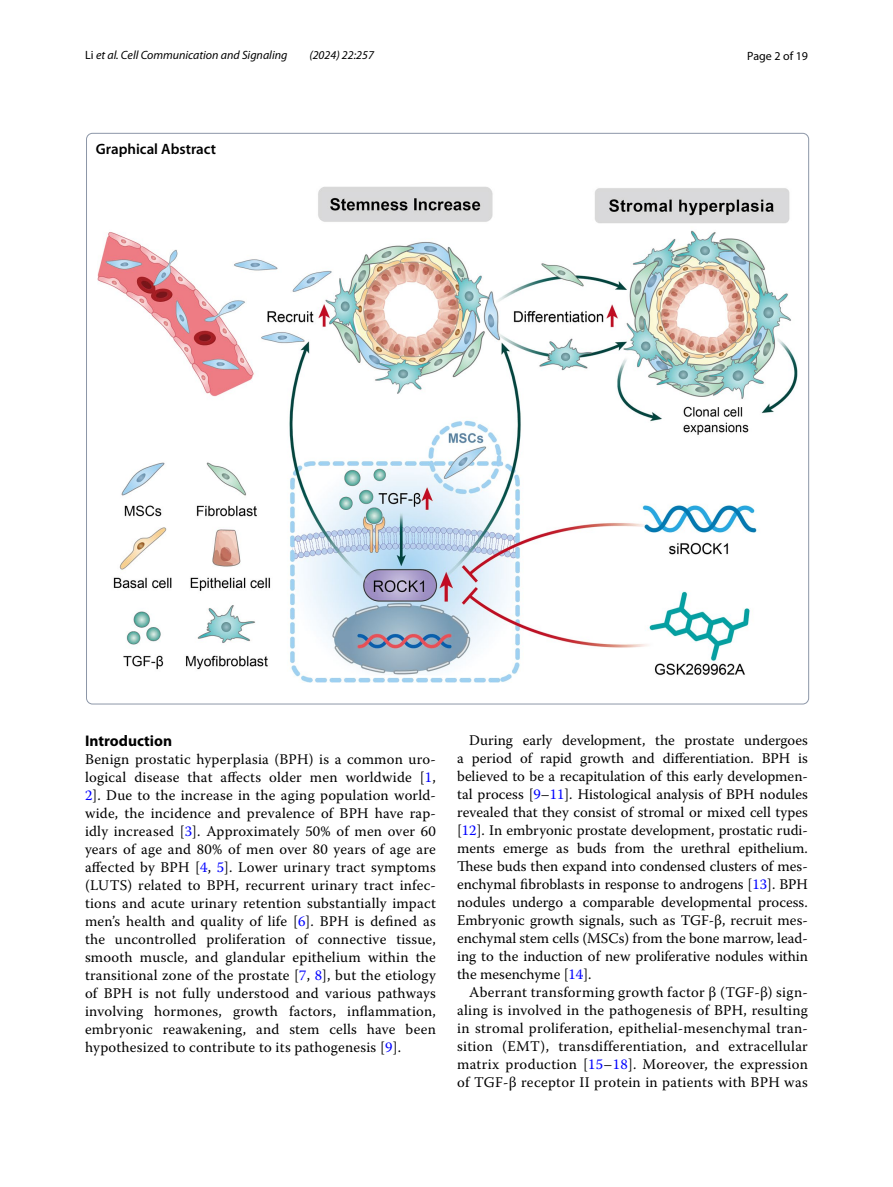
<style>
.page{position:relative;width:893px;height:1187px;background:#fff}
.page>*{position:absolute;margin:0;border:0;box-sizing:border-box;transform-origin:0 0}
.t1{font:700 15.45px "Myriad Pro";color:#000}
.t2{font:600 15px "Myriad Pro";color:#000}
.t3{font:14.7px/18px "Warnock Pro";letter-spacing:.015em;color:#000;text-align:justify}
.t4{font:italic 12px "Myriad Pro";color:#000}
.t5{font:12px "Myriad Pro";color:#000}
.s1{font-style:normal}
.s2{color:#00f}
</style>
<div class="page">
<img style="left:97px;top:186px;width:701px;height:496px">
<p class="t4" style="left:85px;top:48px;width:204px"><span class="s1">Li</span> et al. Cell Communication and Signaling</p>
<p class="t4" style="left:309px;top:48px;width:66px">(2024) 22:257</p>
<p class="t5" style="left:747px;top:48px;width:62px">Page 2 of 19</p>
<p class="t2" style="left:96px;top:139px;width:122px">Graphical Abstract</p>
<p class="t1" style="left:85px;top:730px;width:89px">Introduction</p>
<p class="t3" style="left:85px;top:749px;width:352px">Benign prostatic hyperplasia (BPH) is a common uro&shy;logical disease that affects older men worldwide [<span class="s2">1</span>, <span class="s2">2</span>]. Due to the increase in the aging population world&shy;wide, the incidence and prevalence of BPH have rap&shy;idly increased [<span class="s2">3</span>]. Approximately 50% of men over 60 years of age and 80% of men over 80 years of age are affected by BPH [<span class="s2">4</span>, <span class="s2">5</span>]. Lower urinary tract symptoms (LUTS) related to BPH, recurrent urinary tract infec&shy;tions and acute urinary retention substantially impact men’s health and quality of life [<span class="s2">6</span>]. BPH is defined as the uncontrolled proliferation of connective tissue, smooth muscle, and glandular epithelium within the transitional zone of the prostate [<span class="s2">7</span>, <span class="s2">8</span>], but the etiology of BPH is not fully understood and various pathways involving hormones, growth factors, inflammation, embryonic reawakening, and stem cells have been hypothesized to contribute to its pathogenesis [<span class="s2">9</span>].</p>
<p class="t3" style="left:457px;top:731px;width:352px;text-indent:12px">During early development, the prostate undergoes a period of rapid growth and differentiation. BPH is believed to be a recapitulation of this early developmen&shy;tal process [<span class="s2">9</span>–<span class="s2">11</span>]. Histological analysis of BPH nodules revealed that they consist of stromal or mixed cell types [<span class="s2">12</span>]. In embryonic prostate development, prostatic rudi&shy;ments emerge as buds from the urethral epithelium.<br>These buds then expand into condensed clusters of mes&shy;enchymal fibroblasts in response to androgens [<span class="s2">13</span>]. BPH nodules undergo a comparable developmental process.<br>Embryonic growth signals, such as TGF-β, recruit mes&shy;enchymal stem cells (MSCs) from the bone marrow, lead&shy;ing to the induction of new proliferative nodules within the mesenchyme [<span class="s2">14</span>].</p>
<p class="t3" style="left:457px;top:983px;width:352px;text-indent:12px">Aberrant transforming growth factor β (TGF-β) sign&shy;aling is involved in the pathogenesis of BPH, resulting in stromal proliferation, epithelial-mesenchymal tran&shy;sition (EMT), transdifferentiation, and extracellular matrix production [<span class="s2">15</span>–<span class="s2">18</span>]. Moreover, the expression of TGF-β receptor II protein in patients with BPH was</p>
</div>
